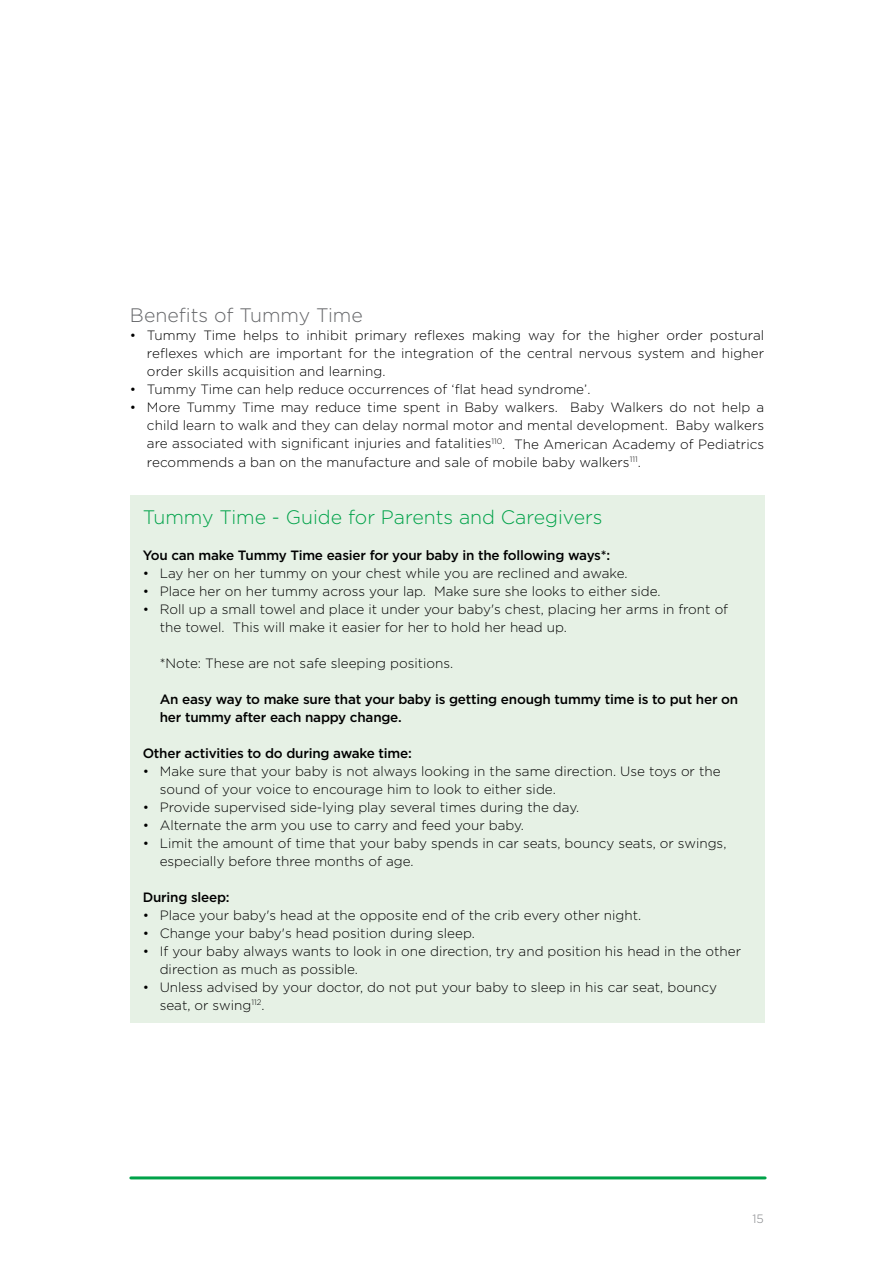
<style>
.page{position:relative;width:893px;height:1263px;background:#fff}
.page>*{position:absolute;margin:0;border:0;box-sizing:border-box;transform-origin:0 0}
.t1{font:300 19.5px "Gotham";color:#00a249}
.t2{font:300 19.5px "Gotham";color:#656669}
.t3{font:300 13.5px/18px "Gotham";color:#000}
.t4{font:500 13.5px/18px "Gotham";letter-spacing:-.015em;color:#000}
.t5{font:300 12px "Gotham";color:#808285}
</style>
<div class="page">
<hr style="left:131px;top:1176px;width:634px;height:3px;background:#00a249">
<div style="left:130px;top:495px;width:634px;height:528px;background:#e6f1e5"></div>
<h1 class="t2" style="left:130px;top:305px;width:234px">Benefits of Tummy Time</h1>
<p class="t3" style="left:147px;top:326px;width:619px;text-align:justify;text-indent:-17px">• Tummy Time helps to inhibit primary reflexes making way for the higher order postural reflexes which are important for the integration of the central nervous system and higher order skills acquisition and learning.</p>
<p class="t3" style="left:130px;top:380px;width:462px">• Tummy Time can help reduce occurrences of ‘flat head syndrome’.</p>
<p class="t3" style="left:147px;top:398px;width:619px;text-align:justify;text-indent:-17px">• More Tummy Time may reduce time spent in Baby walkers. Baby Walkers do not help a child learn to walk and they can delay normal motor and mental development. Baby walkers are associated with significant injuries and fatalities<sup>110</sup>. The American Academy of Pediatrics recommends a ban on the manufacture and sale of mobile baby walkers<sup>111</sup>.</p>
<h1 class="t1" style="left:143px;top:506px;width:461px">Tummy Time - Guide for Parents and Caregivers</h1>
<p class="t4" style="left:143px;top:546px;width:469px">You can make Tummy Time easier for your baby in the following ways*:</p>
<p class="t3" style="left:143px;top:564px;width:486px">• Lay her on her tummy on your chest while you are reclined and awake.</p>
<p class="t3" style="left:143px;top:582px;width:519px">• Place her on her tummy across your lap. Make sure she looks to either side.</p>
<p class="t3" style="left:160px;top:600px;width:570px;text-indent:-17px">• Roll up a small towel and place it under your baby's chest, placing her arms in front of the towel. This will make it easier for her to hold her head up.</p>
<p class="t3" style="left:160px;top:654px;width:295px">*Note: These are not safe sleeping positions.</p>
<p class="t4" style="left:160px;top:690px;width:580px">An easy way to make sure that your baby is getting enough tummy time is to put her on her tummy after each nappy change.</p>
<p class="t4" style="left:143px;top:744px;width:271px">Other activities to do during awake time:</p>
<p class="t3" style="left:160px;top:762px;width:562px;text-indent:-17px">• Make sure that your baby is not always looking in the same direction. Use toys or the sound of your voice to encourage him to look to either side.</p>
<p class="t3" style="left:143px;top:798px;width:438px">• Provide supervised side-lying play several times during the day.</p>
<p class="t3" style="left:143px;top:816px;width:383px">• Alternate the arm you use to carry and feed your baby.</p>
<p class="t3" style="left:160px;top:834px;width:568px;text-indent:-17px">• Limit the amount of time that your baby spends in car seats, bouncy seats, or swings, especially before three months of age.</p>
<p class="t4" style="left:143px;top:888px;width:88px">During sleep:</p>
<p class="t3" style="left:143px;top:906px;width:500px">• Place your baby's head at the opposite end of the crib every other night.</p>
<p class="t3" style="left:143px;top:924px;width:334px">• Change your baby's head position during sleep.</p>
<p class="t3" style="left:160px;top:942px;width:583px;text-indent:-17px">• If your baby always wants to look in one direction, try and position his head in the other direction as much as possible.</p>
<p class="t3" style="left:160px;top:978px;width:559px;text-indent:-17px">• Unless advised by your doctor, do not put your baby to sleep in his car seat, bouncy seat, or swing<sup>112</sup>.</p>
<p class="t5" style="left:752px;top:1212px;width:13px">15</p>
</div>
